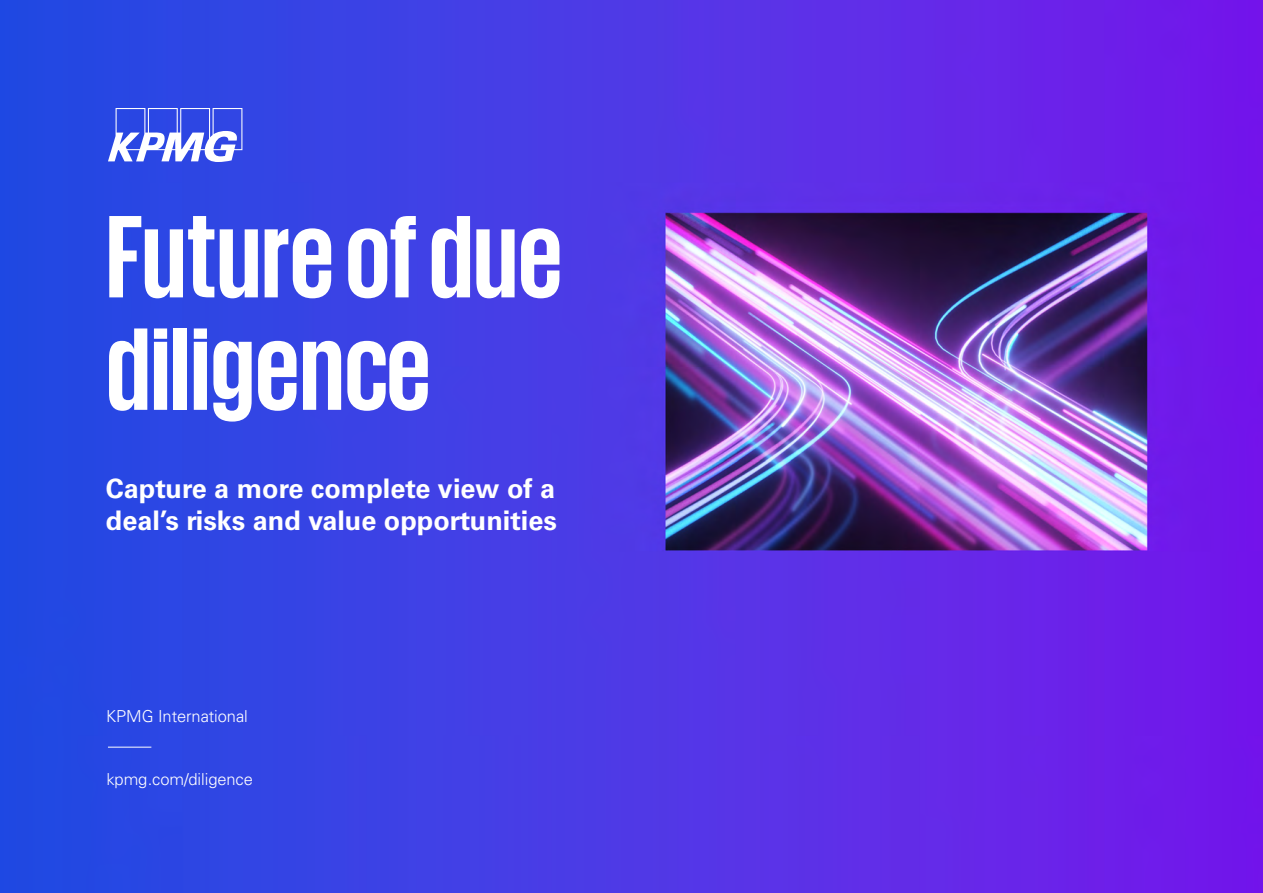
<style>
.page{position:relative;width:1263px;height:893px;background:#fff}
.page>*{position:absolute;margin:0;border:0;box-sizing:border-box;transform-origin:0 0}
.t1{font:700 120px/112.5px "KPMG";color:#fff}
.t2{font:700 27px/32.4px "Univers LT Std";color:#fff}
.t3{font:300 16.5px "Univers LT Std";letter-spacing:-.005em;color:#fff}
</style>
<div class="page">
<img style="left:0;top:0;width:1263px;height:893px">
<svg style="left:108px;top:108px;width:134px;height:54px"></svg>
<hr style="left:108px;top:747px;width:43px;height:1px;background:#fff">
<h1 class="t1" style="left:106px;top:197px;width:458px">Future ofdue diligence</h1>
<p class="t2" style="left:106px;top:472px;width:453px">Capture a more complete view of a deal’s risks and value opportunities</p>
<p class="t3" style="left:106px;top:706px;width:143px">KPMG International</p>
<p class="t3" style="left:106px;top:769px;width:148px">kpmg.com/diligence</p>
</div>
